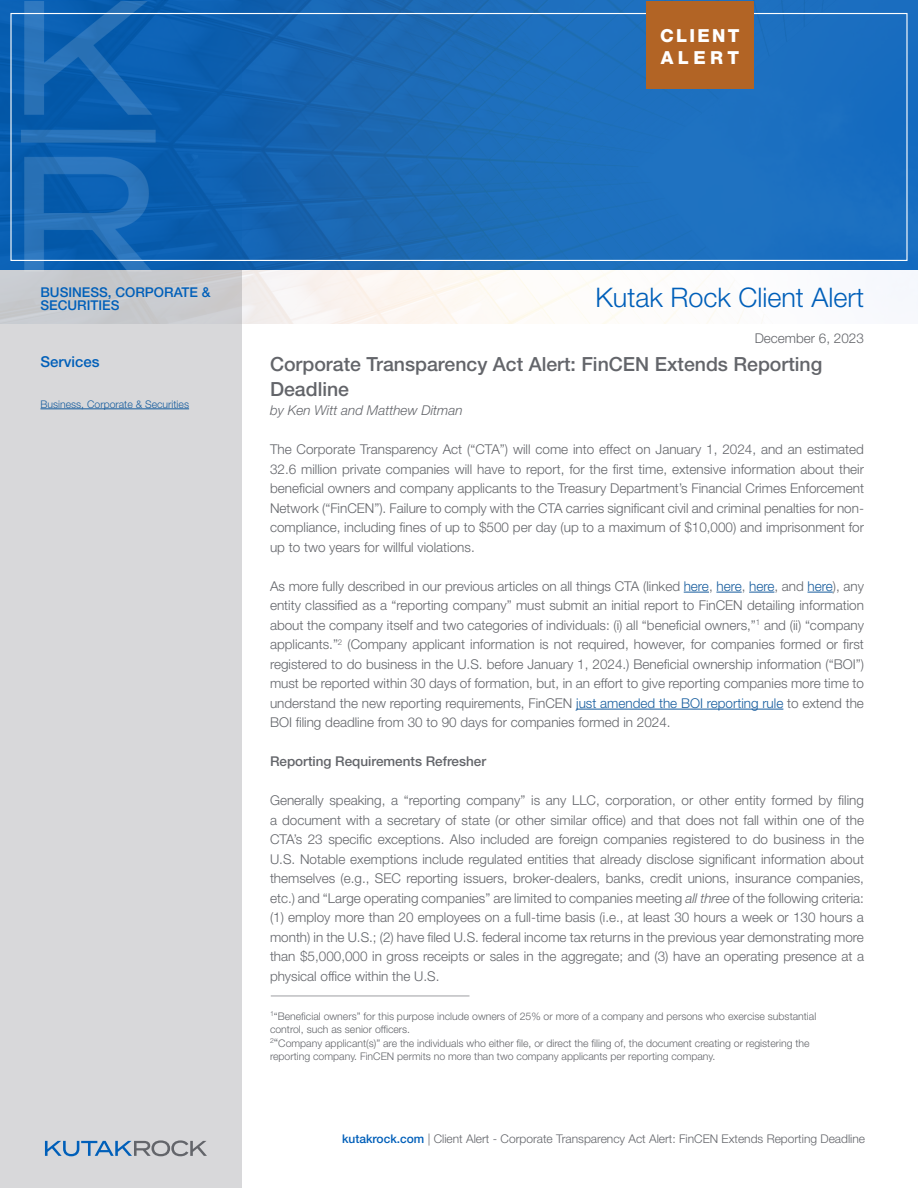
<style>
.page{position:relative;width:918px;height:1188px;background:#fff}
.page>*{position:absolute;margin:0;border:0;box-sizing:border-box;transform-origin:0 0}
.t1{font:300 27px "Helvetica Neue LT Std";color:#005fb9}
.t2{font:500 19.5px/25.2px "Helvetica Neue LT Std";color:#63656a}
.t3{font:800 18px "Helvetica Neue LT Std";letter-spacing:.13em;color:#fff}
.t4{font:500 15px "Helvetica Neue LT Std";color:#005fb9}
.t5{font:300 13.5px/19.5px "Helvetica Neue LT Std";color:#63656a;text-align:justify}
.t6{font:500 13.5px "Helvetica Neue LT Std";color:#63656a}
.t7{font:500 13.5px/13.5px "Helvetica Neue LT Std";color:#005fb9}
.t8{font:italic 300 13.5px "Helvetica Neue LT Std";color:#63656a}
.t9{font:300 12px "Helvetica Neue LT Std";color:#63656a}
.t10{font:300 10.5px/13.5px "Helvetica Neue LT Std";color:#63656a}
.t11{font:300 10.5px "Helvetica Neue LT Std";color:#175d9e}
.s1{color:#175d9e}
.s2{font-style:italic}
.s3{font-size:12px}
.s4{font-weight:500;color:#005fb9}
</style>
<div class="page">
<div style="left:0;top:2px;width:241px;height:1186px;background:#d8d8da"></div>
<svg style="left:45px;top:1140px;width:162px;height:16px"></svg>
<svg style="left:684px;top:592px;width:25px;height:1px"></svg>
<svg style="left:716px;top:592px;width:26px;height:1px"></svg>
<svg style="left:749px;top:592px;width:25px;height:1px"></svg>
<svg style="left:808px;top:592px;width:25px;height:1px"></svg>
<hr style="left:576px;top:709px;width:207px;height:1px;background:#175d9e">
<hr style="left:40px;top:409px;width:149px;height:1px;background:#175d9e">
<svg style="left:0;top:0;width:918px;height:269px;background:#1b6bb8"></svg>
<img style="left:16px;top:2px;width:146px;height:271px">
<div style="left:646px;top:2px;width:108px;height:87px;background:#b26425"></div>
<hr style="left:271px;top:995px;width:199px;height:2px;background:#63656a">
<p class="t3" style="left:660px;top:25px;width:81px">CLIENT</p>
<p class="t3" style="left:661px;top:47px;width:80px">ALERT</p>
<p class="t7" style="left:40px;top:285px;width:172px">BUSINESS, CORPORATE &amp;<br>SECURITIES</p>
<p class="t4" style="left:40px;top:353px;width:61px">Services</p>
<p class="t11" style="left:40px;top:398px;width:150px">Business, Corporate &amp; Securities</p>
<p class="t1" style="left:595px;top:281px;width:270px">Kutak Rock Client Alert</p>
<p class="t5" style="left:755px;top:328px;width:111px">December 6, 2023</p>
<p class="t2" style="left:270px;top:351px;width:554px">Corporate Transparency Act Alert: FinCEN Extends Reporting<br>Deadline</p>
<p class="t8" style="left:270px;top:402px;width:194px">by Ken Witt and Matthew Ditman</p>
<p class="t5" style="left:270px;top:439px;width:596px">The Corporate Transparency Act (“CTA”) will come into effect on January 1, 2024, and an estimated 32.6 million private companies will have to report, for the first time, extensive information about their beneficial owners and company applicants to the Treasury Department’s Financial Crimes Enforcement Network (“FinCEN”). Failure to comply with the CTA carries significant civil and criminal penalties for non&shy;compliance, including fines of up to $500 per day (up to a maximum of $10,000) and imprisonment for up to two years for willful violations.</p>
<p class="t5" style="left:270px;top:576px;width:596px">As more fully described in our previous articles on all things CTA (linked <span class="s1">here</span>, <span class="s1">here</span>, <span class="s1">here</span>, and <span class="s1">here</span>), any entity classified as a “reporting company” must submit an initial report to FinCEN detailing information about the company itself and two categories of individuals: (i) all “beneficial owners,”<sup>1</sup> and (ii) “company applicants.”<sup>2</sup> (Company applicant information is not required, however, for companies formed or first registered to do business in the U.S. before January 1, 2024.) Beneficial ownership information (“BOI”) must be reported within 30 days of formation, but, in an effort to give reporting companies more time to understand the new reporting requirements, FinCEN <span class="s1">just amended the BOI reporting rule</span> to extend the BOI filing deadline from 30 to 90 days for companies formed in 2024.</p>
<p class="t6" style="left:270px;top:753px;width:218px">Reporting Requirements Refresher</p>
<p class="t5" style="left:270px;top:790px;width:596px">Generally speaking, a “reporting company” is any LLC, corporation, or other entity formed by filing a document with a secretary of state (or other similar office) and that does not fall within one of the CTA’s 23 specific exceptions. Also included are foreign companies registered to do business in the U.S. Notable exemptions include regulated entities that already disclose significant information about themselves (e.g., SEC reporting issuers, broker-dealers, banks, credit unions, insurance companies, etc.) and “Large operating companies” are limited to companies meeting <span class="s2">all three</span> of the following criteria: (1) employ more than 20 employees on a full-time basis (i.e., at least 30 hours a week or 130 hours a month) in the U.S.; (2) have filed U.S. federal income tax returns in the previous year demonstrating more than $5,000,000 in gross receipts or sales in the aggregate; and (3) have an operating presence at a physical office within the U.S.</p>
<p class="t10" style="left:270px;top:1009px;width:548px"><sup>1</sup>“Beneficial owners” for this purpose include owners of 25% or more of a company and persons who exercise substantial control, such as senior officers.</p>
<p class="t10" style="left:270px;top:1036px;width:541px"><sup>2</sup><span class="s3">“</span>Company applicant(s)” are the individuals who either file, or direct the filing of, the document creating or registering the reporting company. FinCEN permits no more than two company applicants per reporting company.</p>
<p class="t9" style="left:342px;top:1131px;width:525px"><span class="s4">kutakrock.com</span> | Client Alert - Corporate Transparency Act Alert: FinCEN Extends Reporting Deadline</p>
</div>
